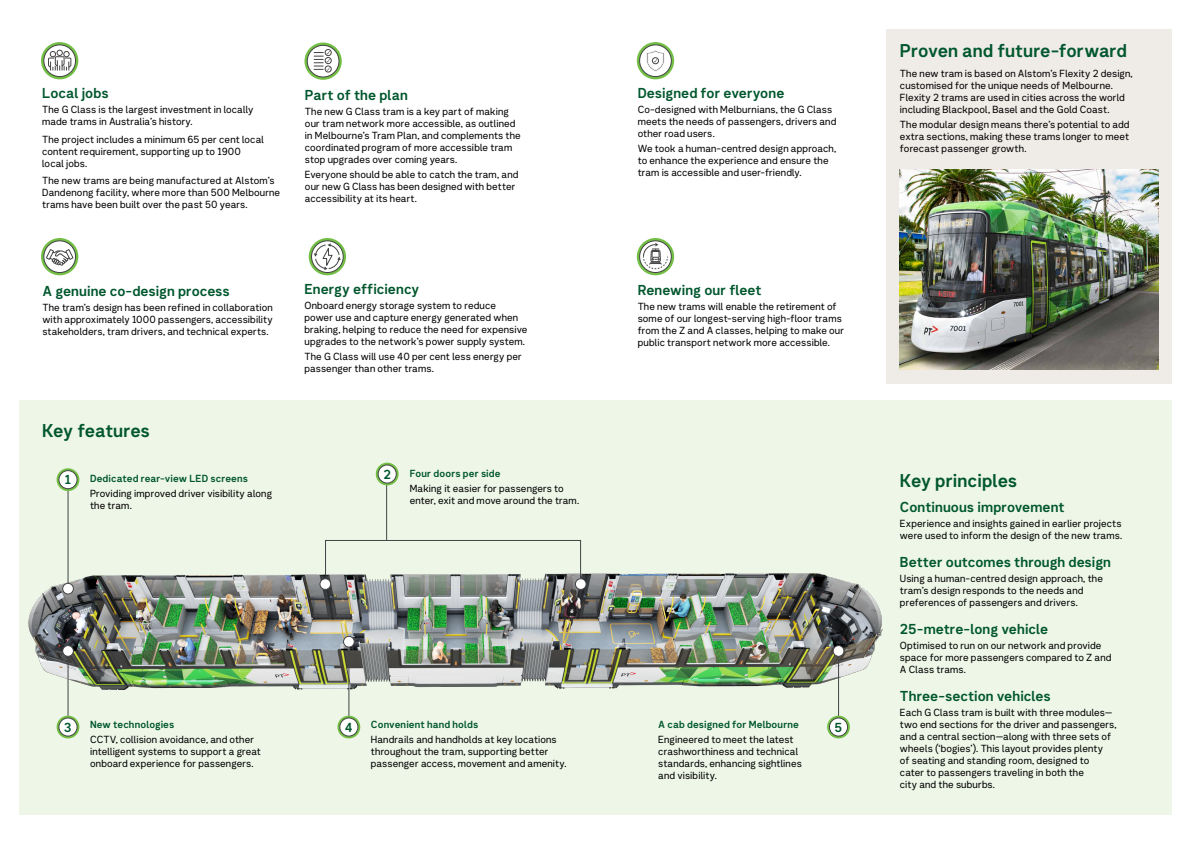
<style>
.page{position:relative;width:1191px;height:842px;background:#fff}
.page>*{position:absolute;margin:0;border:0;box-sizing:border-box;transform-origin:0 0}
.t1{font:18px "Network Sans 2019 Bold";letter-spacing:-.01em;color:#00572d}
.t2{font:14px "Network Sans 2019 Bold";color:#00572d}
.t3{font:12.7px "Network Sans 2019 Bold";color:#00572d}
.t4{font:10px/12px "Network Sans 2019 Regular";letter-spacing:.01em;color:#000}
.t5{font:10px "Network Sans 2019 Bold";letter-spacing:.01em;color:#00572d}
</style>
<div class="page">
<div style="left:19px;top:400px;width:1152px;height:414px;background:#eef6e8"></div>
<div style="left:885px;top:29px;width:286px;height:354px;background:#efece8"></div>
<svg style="left:41px;top:42px;width:37px;height:37px"></svg>
<svg style="left:44px;top:45px;width:32px;height:32px"></svg>
<div style="left:44px;top:45px;width:32px;height:32px;border:1px solid #434345;border-radius:50%"></div>
<svg style="left:48px;top:50px;width:23px;height:20px"></svg>
<svg style="left:304px;top:43px;width:38px;height:37px"></svg>
<svg style="left:307px;top:45px;width:32px;height:32px"></svg>
<div style="left:307px;top:45px;width:32px;height:32px;border:1px solid #434345;border-radius:50%"></div>
<div style="left:325px;top:49px;width:6px;height:7px;border:1px solid #434345;border-radius:50%"></div>
<svg style="left:314px;top:51px;width:17px;height:21px"></svg>
<svg style="left:637px;top:42px;width:37px;height:37px"></svg>
<svg style="left:639px;top:45px;width:32px;height:32px"></svg>
<div style="left:639px;top:45px;width:32px;height:32px;border:1px solid #434345;border-radius:50%"></div>
<svg style="left:646px;top:49px;width:19px;height:24px"></svg>
<svg style="left:637px;top:238px;width:37px;height:37px"></svg>
<svg style="left:639px;top:241px;width:32px;height:31px"></svg>
<div style="left:639px;top:240px;width:32px;height:33px;border:1px solid #434345;border-radius:50%"></div>
<svg style="left:643px;top:240px;width:25px;height:34px"></svg>
<svg style="left:309px;top:238px;width:37px;height:37px"></svg>
<svg style="left:311px;top:241px;width:32px;height:31px"></svg>
<div style="left:311px;top:240px;width:32px;height:33px;border:1px solid #434345;border-radius:50%"></div>
<svg style="left:314px;top:243px;width:27px;height:27px"></svg>
<svg style="left:41px;top:238px;width:37px;height:37px"></svg>
<div style="left:44px;top:241px;width:32px;height:31px;background:#fff;border-radius:50%"></div>
<div style="left:44px;top:240px;width:32px;height:33px;border:1px solid #434345;border-radius:50%"></div>
<svg style="left:46px;top:249px;width:28px;height:17px"></svg>
<img style="left:900px;top:169px;width:258px;height:201px">
<img style="left:28px;top:524px;width:855px;height:215px">
<hr style="left:68px;top:480px;width:1px;height:109px;background:#434345">
<div style="left:63px;top:583px;width:10px;height:11px;background:#fff;border-radius:50%"></div>
<div style="left:62px;top:583px;width:12px;height:11px;border:1px solid #434345;border-radius:50%"></div>
<svg style="left:57px;top:468px;width:22px;height:23px"></svg>
<div style="left:59px;top:471px;width:18px;height:18px;background:#fff;border-radius:50%"></div>
<div style="left:59px;top:470px;width:18px;height:19px;border:1px solid #434345;border-radius:50%"></div>
<hr style="left:386px;top:481px;width:1px;height:59px;background:#434345">
<svg style="left:325px;top:540px;width:256px;height:39px"></svg>
<div style="left:575px;top:579px;width:11px;height:10px;background:#fff;border-radius:50%"></div>
<div style="left:575px;top:578px;width:11px;height:12px;border:1px solid #434345;border-radius:50%"></div>
<div style="left:320px;top:579px;width:11px;height:10px;background:#fff;border-radius:50%"></div>
<div style="left:320px;top:578px;width:11px;height:12px;border:1px solid #434345;border-radius:50%"></div>
<svg style="left:376px;top:463px;width:22px;height:22px"></svg>
<div style="left:378px;top:465px;width:18px;height:18px;background:#fff;border-radius:50%"></div>
<div style="left:378px;top:465px;width:18px;height:18px;border:1px solid #434345;border-radius:50%"></div>
<hr style="left:68px;top:650px;width:1px;height:78px;background:#434345">
<div style="left:63px;top:646px;width:10px;height:10px;background:#fff;border-radius:50%"></div>
<div style="left:62px;top:645px;width:12px;height:11px;border:1px solid #434345;border-radius:50%"></div>
<svg style="left:57px;top:716px;width:22px;height:22px"></svg>
<div style="left:59px;top:718px;width:18px;height:18px;background:#fff;border-radius:50%"></div>
<div style="left:59px;top:718px;width:18px;height:18px;border:1px solid #434345;border-radius:50%"></div>
<hr style="left:349px;top:642px;width:1px;height:86px;background:#434345">
<div style="left:343px;top:636px;width:11px;height:11px;background:#fff;border-radius:50%"></div>
<div style="left:343px;top:636px;width:11px;height:11px;border:1px solid #434345;border-radius:50%"></div>
<svg style="left:337px;top:716px;width:23px;height:22px"></svg>
<div style="left:340px;top:718px;width:18px;height:18px;background:#fff;border-radius:50%"></div>
<div style="left:339px;top:718px;width:19px;height:18px;border:1px solid #434345;border-radius:50%"></div>
<hr style="left:838px;top:650px;width:1px;height:78px;background:#434345">
<div style="left:833px;top:646px;width:11px;height:10px;background:#fff;border-radius:50%"></div>
<div style="left:833px;top:645px;width:11px;height:11px;border:1px solid #434345;border-radius:50%"></div>
<svg style="left:827px;top:716px;width:23px;height:22px"></svg>
<div style="left:829px;top:718px;width:18px;height:18px;background:#fff;border-radius:50%"></div>
<div style="left:829px;top:718px;width:19px;height:18px;border:1px solid #434345;border-radius:50%"></div>
<h2 class="t2" style="left:42px;top:81px;width:68px">Local jobs</h2>
<p class="t4" style="left:42px;top:103px;width:213px">The G Class is the largest investment in locally made trams in Australia’s history.</p>
<p class="t4" style="left:42px;top:133px;width:223px">The project includes a minimum 65 per cent local content requirement, supporting up to 1900 local jobs.</p>
<p class="t4" style="left:42px;top:174px;width:239px">The new trams are being manufactured at Alstom’s<br>Dandenong facility, where more than 500 Melbourne trams have been built over the past 50 years.</p>
<h2 class="t2" style="left:305px;top:83px;width:104px">Part of the plan</h2>
<p class="t4" style="left:305px;top:105px;width:217px">The new G Class tram is a key part of making our tram network more accessible, as outlined in Melbourne’s Tram Plan, and complements the coordinated program of more accessible tram stop upgrades over coming years.</p>
<p class="t4" style="left:305px;top:168px;width:215px">Everyone should be able to catch the tram, and our new G Class has been designed with better accessibility at its heart.</p>
<h2 class="t2" style="left:637px;top:81px;width:148px">Designed for everyone</h2>
<p class="t4" style="left:637px;top:103px;width:200px">Co-designed with Melburnians, the G Class meets the needs of passengers, drivers and other road users.</p>
<p class="t4" style="left:637px;top:142px;width:200px">We took a human-centred design approach, to enhance the experience and ensure the tram is accessible and user-friendly.</p>
<h2 class="t2" style="left:42px;top:279px;width:189px">A genuine co-design process</h2>
<p class="t4" style="left:42px;top:301px;width:232px;text-align:justify">The tram’s design has been refined in collaboration with approximately 1000 passengers, accessibility stakeholders, tram drivers, and technical experts.</p>
<h2 class="t2" style="left:304px;top:277px;width:116px">Energy efficiency</h2>
<p class="t4" style="left:304px;top:299px;width:224px">Onboard energy storage system to reduce<br>power use and capture energy generated when braking, helping to reduce the need for expensive upgrades to the network’s power supply system.</p>
<p class="t4" style="left:304px;top:350px;width:219px">The G Class will use 40 per cent less energy per passenger than other trams.</p>
<h2 class="t2" style="left:637px;top:278px;width:126px">Renewing our fleet</h2>
<p class="t4" style="left:637px;top:300px;width:208px">The new trams will enable the retirement of some of our longest-serving high-floor trams from the Z and A classes, helping to make our public transport network more accessible.</p>
<h1 class="t1" style="left:42px;top:415px;width:109px">Key features</h1>
<p class="t3" style="left:65px;top:469px;width:8px">1</p>
<p class="t5" style="left:90px;top:470px;width:159px">Dedicated rear-view LED screens</p>
<p class="t4" style="left:90px;top:487px;width:183px">Providing improved driver visibility along the tram.</p>
<p class="t3" style="left:383px;top:463px;width:9px">2</p>
<p class="t5" style="left:410px;top:464px;width:92px">Four doors per side</p>
<p class="t4" style="left:410px;top:481px;width:171px">Making it easier for passengers to enter, exit and move around the tram.</p>
<p class="t5" style="left:90px;top:715px;width:86px">New technologies</p>
<p class="t4" style="left:90px;top:732px;width:172px">CCTV, collision avoidance, and other intelligent systems to support a great onboard experience for passengers.</p>
<p class="t5" style="left:371px;top:715px;width:109px">Convenient hand holds</p>
<p class="t4" style="left:371px;top:732px;width:197px">Handrails and handholds at key locations throughout the tram, supporting better passenger access, movement and amenity.</p>
<p class="t5" style="left:658px;top:715px;width:142px">A cab designed for Melbourne</p>
<p class="t4" style="left:658px;top:732px;width:145px">Engineered to meet the latest crashworthiness and technical standards, enhancing sightlines and visibility.</p>
<p class="t3" style="left:64px;top:716px;width:9px">3</p>
<p class="t3" style="left:345px;top:716px;width:9px">4</p>
<p class="t3" style="left:834px;top:716px;width:9px">5</p>
<h1 class="t1" style="left:900px;top:35px;width:228px">Proven and future-forward</h1>
<p class="t4" style="left:900px;top:67px;width:234px">The new tram is based on Alstom’s Flexity 2 design, customised for the unique needs of Melbourne.<br>Flexity 2 trams are used in cities across the world including Blackpool, Basel and the Gold Coast.</p>
<p class="t4" style="left:900px;top:118px;width:231px;text-align:justify">The modular design means there’s potential to add extra sections, making these trams longer to meet forecast passenger growth.</p>
<h1 class="t1" style="left:900px;top:465px;width:119px">Key principles</h1>
<h2 class="t2" style="left:900px;top:495px;width:166px">Continuous improvement</h2>
<p class="t4" style="left:900px;top:517px;width:224px">Experience and insights gained in earlier projects were used to inform the design of the new trams.</p>
<h2 class="t2" style="left:900px;top:550px;width:212px">Better outcomes through design</h2>
<p class="t4" style="left:900px;top:572px;width:204px">Using a human-centred design approach, the tram’s design responds to the needs and preferences of passengers and drivers.</p>
<h2 class="t2" style="left:900px;top:617px;width:150px">25-metre-long vehicle</h2>
<p class="t4" style="left:900px;top:639px;width:213px">Optimised to run on our network and provide space for more passengers compared to Z and<br>A Class trams.</p>
<h2 class="t2" style="left:900px;top:684px;width:152px">Three-section vehicles</h2>
<p class="t4" style="left:900px;top:706px;width:218px">Each G Class tram is built with three modules— two end sections for the driver and passengers, and a central section—along with three sets of wheels (‘bogies’). This layout provides plenty<br>of seating and standing room, designed to<br>cater to passengers traveling in both the<br>city and the suburbs.</p>
</div>
